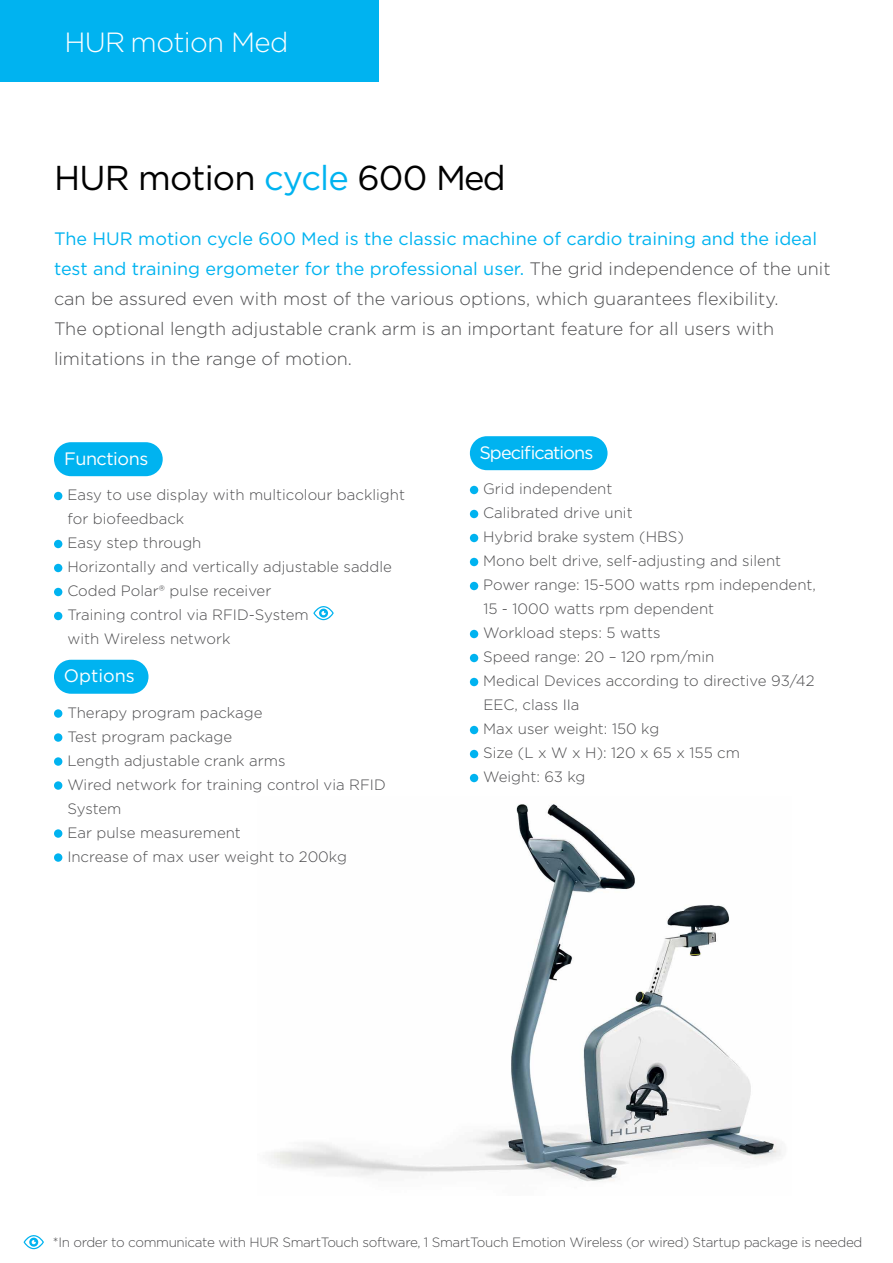
<style>
.page{position:relative;width:893px;height:1263px;background:#fff}
.page>*{position:absolute;margin:0;border:0;box-sizing:border-box;transform-origin:0 0}
.t1{font:34.5px "Gotham";letter-spacing:-.025em;color:#000}
.t2{font:300 27.75px "Gotham";letter-spacing:-.025em;color:#fff}
.t3{font:300 18px/30px "Gotham";color:#4d4d4f}
.t4{font:18px "Gotham";letter-spacing:-.05em;color:#fff}
.t5{font:18px "Gotham";letter-spacing:-.025em;color:#fff}
.t6{font:18px "Gotham";color:#fff}
.t7{font:300 15px/24px "Gotham";color:#4d4d4f}
.t8{font:300 13.5px "Gotham";letter-spacing:-.025em;color:#4d4d4f}
.s1{color:#00b3f0}
.s2{font-weight:400;color:#00b3f0}
</style>
<div class="page">
<div style="left:0;top:0;width:378px;height:81px;background:#00b3f0"></div>
<img style="left:271px;top:804px;width:510px;height:378px">
<div style="left:54px;top:442px;width:109px;height:34px;background:#00b3f0;border-radius:17px"></div>
<div style="left:54px;top:492px;width:8px;height:8px;background:#00b3f0;border-radius:50%"></div>
<div style="left:54px;top:540px;width:8px;height:8px;background:#00b3f0;border-radius:50%"></div>
<div style="left:54px;top:564px;width:8px;height:8px;background:#00b3f0;border-radius:50%"></div>
<div style="left:54px;top:588px;width:8px;height:8px;background:#00b3f0;border-radius:50%"></div>
<div style="left:54px;top:612px;width:8px;height:8px;background:#00b3f0;border-radius:50%"></div>
<svg style="left:313px;top:606px;width:21px;height:15px"></svg>
<div style="left:54px;top:660px;width:94px;height:34px;background:#00b3f0;border-radius:17px"></div>
<div style="left:54px;top:709px;width:8px;height:9px;background:#00b3f0;border-radius:50%"></div>
<div style="left:54px;top:733px;width:8px;height:9px;background:#00b3f0;border-radius:50%"></div>
<div style="left:54px;top:757px;width:8px;height:9px;background:#00b3f0;border-radius:50%"></div>
<div style="left:54px;top:781px;width:8px;height:9px;background:#00b3f0;border-radius:50%"></div>
<div style="left:54px;top:829px;width:8px;height:9px;background:#00b3f0;border-radius:50%"></div>
<div style="left:54px;top:853px;width:8px;height:9px;background:#00b3f0;border-radius:50%"></div>
<div style="left:470px;top:436px;width:138px;height:34px;background:#00b3f0;border-radius:17px"></div>
<div style="left:470px;top:486px;width:8px;height:8px;background:#00b3f0;border-radius:50%"></div>
<div style="left:470px;top:510px;width:8px;height:8px;background:#00b3f0;border-radius:50%"></div>
<div style="left:470px;top:534px;width:8px;height:8px;background:#00b3f0;border-radius:50%"></div>
<div style="left:470px;top:558px;width:8px;height:8px;background:#00b3f0;border-radius:50%"></div>
<div style="left:470px;top:582px;width:8px;height:8px;background:#00b3f0;border-radius:50%"></div>
<div style="left:470px;top:630px;width:8px;height:8px;background:#00b3f0;border-radius:50%"></div>
<div style="left:470px;top:654px;width:8px;height:8px;background:#00b3f0;border-radius:50%"></div>
<div style="left:470px;top:678px;width:8px;height:8px;background:#00b3f0;border-radius:50%"></div>
<div style="left:470px;top:726px;width:8px;height:8px;background:#00b3f0;border-radius:50%"></div>
<div style="left:470px;top:750px;width:8px;height:8px;background:#00b3f0;border-radius:50%"></div>
<div style="left:470px;top:774px;width:8px;height:8px;background:#00b3f0;border-radius:50%"></div>
<svg style="left:24px;top:1235px;width:20px;height:15px"></svg>
<h2 class="t2" style="left:64px;top:24px;width:225px">HUR motion Med</h2>
<h1 class="t1" style="left:54px;top:155px;width:453px">HUR motion <span class="s1">cycle</span> 600 Med</h1>
<p class="t3" style="left:54px;top:223px;width:778px"><span class="s2">The HUR motion cycle 600 Med is the classic machine of cardio training and the ideal test and training ergometer for the professional user.</span> The grid independence of the unit can be assured even with most of the various options, which guarantees flexibility.<br>The optional length adjustable crank arm is an important feature for all users with limitations in the range of motion.</p>
<p class="t5" style="left:64px;top:447px;width:86px">Functions</p>
<p class="t7" style="left:67px;top:482px;width:339px">Easy to use display with multicolour backlight for biofeedback<br>Easy step through<br>Horizontally and vertically adjustable saddle<br>Coded Polar® pulse receiver<br>Training control via RFID-System<br>with Wireless network</p>
<p class="t6" style="left:64px;top:664px;width:72px">Options</p>
<p class="t7" style="left:67px;top:700px;width:320px">Therapy program package<br>Test program package<br>Length adjustable crank arms<br>Wired network for training control via RFID<br>System<br>Ear pulse measurement<br>Increase of max user weight to 200kg</p>
<p class="t4" style="left:479px;top:441px;width:115px">Specifications</p>
<p class="t7" style="left:483px;top:476px;width:334px">Grid independent<br>Calibrated drive unit<br>Hybrid brake system (HBS)<br>Mono belt drive, self-adjusting and silent<br>Power range: 15-500 watts rpm independent,<br>15 - 1000 watts rpm dependent<br>Workload steps: 5 watts<br>Speed range: 20 – 120 rpm/min<br>Medical Devices according to directive 93/42<br>EEC, class IIa<br>Max user weight: 150 kg<br>Size (L x W x H): 120 x 65 x 155 cm<br>Weight: 63 kg</p>
<p class="t8" style="left:53px;top:1233px;width:811px">*In order to communicate with HUR SmartTouch software, 1 SmartTouch Emotion Wireless (or wired) Startup package is needed</p>
</div>
